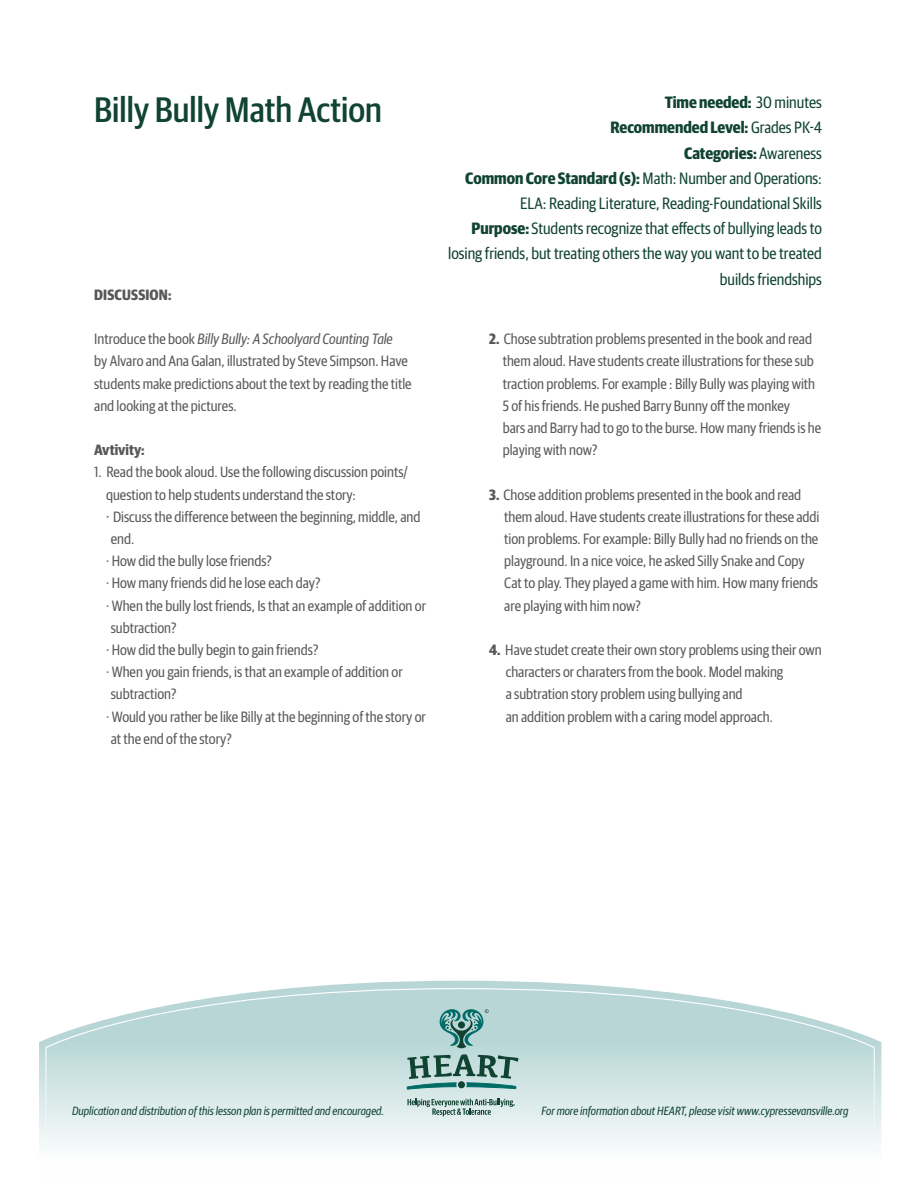
<style>
.page{position:relative;width:918px;height:1188px;background:#fff}
.page>*{position:absolute;margin:0;border:0;box-sizing:border-box;transform-origin:0 0}
.t1{font:500 35.55px "Guardian Sans Cond";color:#104331}
.t2{font:16.5px/25.2px "Guardian Sans Cond";color:#104331;text-align:right}
.t3{font:700 16.5px "Guardian Sans Cond";color:#104331}
.t4{font:15px/22.2px "Guardian Sans Cond";color:#57585a}
.t5{font:700 15px "Guardian Sans Cond";letter-spacing:.01em;color:#57585a}
.t6{font:italic 12px "Guardian Sans Cond";color:#104331}
.s1{font-weight:400}
.s2{font-weight:700}
.s3{font-style:italic}
.s4{font-family:"Minion Pro"}
</style>
<div class="page">
<svg style="left:39px;top:981px;width:842px;height:164px"></svg>
<svg style="left:45px;top:988px;width:830px;height:157px"></svg>
<svg style="left:407px;top:1099px;width:108px;height:17px;background:#a5bdb8"></svg>
<svg style="left:407px;top:1054px;width:111px;height:36px;background:#7fa7a1"></svg>
<svg style="left:439px;top:1009px;width:50px;height:39px;background:#78aba8"></svg>
<p class="t1" style="left:94px;top:85px;width:289px">Billy Bully Math Action</p>
<p class="t3" style="left:665px;top:90px;width:159px">Time needed: <span class="s1">30 minutes</span></p>
<p class="t3" style="left:611px;top:116px;width:213px">Recommended Level: <span class="s1">Grades PK-4</span></p>
<p class="t3" style="left:684px;top:141px;width:139px">Categories: <span class="s1">Awareness</span></p>
<p class="t2" style="left:465px;top:164px;width:358px"><span class="s2">Common Core Standard (s):</span> Math: Number and Operations:<br>ELA: Reading Literature, Reading-Foundational Skills</p>
<p class="t2" style="left:448px;top:215px;width:375px"><span class="s2">Purpose:</span> Students recognize that effects of bullying leads to losing friends, but treating others the way you want to be treated builds friendships</p>
<p class="t5" style="left:94px;top:284px;width:79px">DISCUSSION:</p>
<p class="t4" style="left:94px;top:327px;width:319px">Introduce the book <span class="s3">Billy Bully: A Schoolyard Counting Tale<br></span>by Alvaro and Ana Galan, illustrated by Steve Simpson. Have students make predictions about the text by reading the title and looking at the pictures.</p>
<p class="t5" style="left:94px;top:439px;width:52px">Avtivity:</p>
<p class="t4" style="left:106px;top:460px;width:303px;text-indent:-12px">1. Read the book aloud. Use the following discussion points/ question to help students understand the story:</p>
<p class="t4" style="left:111px;top:505px;width:311px;text-indent:-4px"><span class="s4">·</span> Discuss the difference between the beginning, middle, and end.</p>
<p class="t4" style="left:106px;top:549px;width:167px">· How did the bully lose friends?</p>
<p class="t4" style="left:106px;top:571px;width:216px">· How many friends did he lose each day?</p>
<p class="t4" style="left:111px;top:593px;width:317px;text-indent:-4px">· When the bully lost friends, Is that an example of addition or subtraction?</p>
<p class="t4" style="left:106px;top:638px;width:214px">· How did the bully begin to gain friends?</p>
<p class="t4" style="left:111px;top:660px;width:294px;text-indent:-4px">· When you gain friends, is that an example of addition or subtraction?</p>
<p class="t4" style="left:111px;top:704px;width:317px;text-indent:-4px">· Would you rather be like Billy at the beginning of the story or at the end of the story?</p>
<p class="t4" style="left:503px;top:327px;width:320px;text-indent:-13px"><span class="s2">2.</span> Chose subtration problems presented in the book and read them aloud. Have students create illustrations for these sub traction problems. For example : Billy Bully was playing with 5 of his friends. He pushed Barry Bunny off the monkey<br>bars and Barry had to go to the burse. How many friends is he playing with now?</p>
<p class="t4" style="left:504px;top:482px;width:317px;text-indent:-15px"><span class="s2">3.</span> Chose addition problems presented in the book and read them aloud. Have students create illustrations for these addi tion problems. For example: Billy Bully had no friends on the playground. In a nice voice, he asked Silly Snake and Copy Cat to play. They played a game with him. How many friends are playing with him now?</p>
<p class="t4" style="left:506px;top:638px;width:318px;text-indent:-16px"><span class="s2">4.</span> Have studet create their own story problems using their own characters or charaters from the book. Model making<br>a subtration story problem using bullying and<br>an addition problem with a caring model approach.</p>
<p class="t6" style="left:72px;top:1102px;width:314px">Duplication and distribution of this lesson plan is permitted and encouraged.</p>
<p class="t6" style="left:542px;top:1102px;width:309px">For more information about HEART, please visit www.cypressevansville.org</p>
</div>
